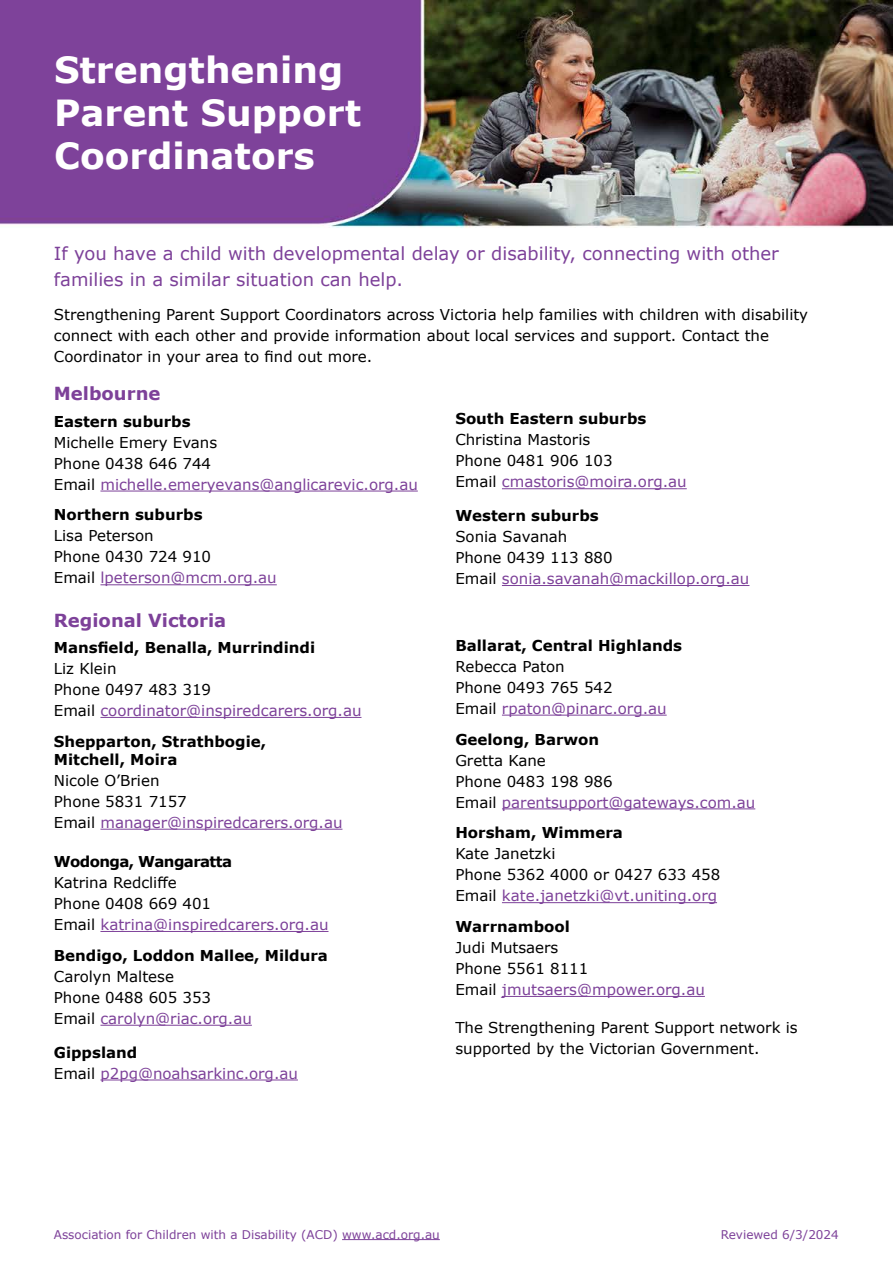
<style>
.page{position:relative;width:893px;height:1263px;background:#fff}
.page>*{position:absolute;margin:0;border:0;box-sizing:border-box;transform-origin:0 0}
.t1{font:700 36px/43.2px "Verdana";color:#fff}
.Body_text_lead_in{font:18px/25.5px "Verdana";color:#7d4199}
.t2{font:700 18px "Verdana";color:#7d4199}
.Body_text{font:15px/21px "Verdana";color:#000}
.Body_text-2{font:15px "Verdana";color:#7d4199}
.t3{font:700 15px/18px "Verdana";color:#000}
.Body_text_lead_in-2{font:15px/21px "Verdana";color:#000}
.t4{font:700 15px/21px "Verdana";letter-spacing:-.04em;color:#000}
.t5{font:12px "Verdana";color:#7d4199}
.s1{color:#000}
.s2{font-weight:400}
.s3{color:#7d4199}
</style>
<div class="page">
<img style="left:0;top:0;width:893px;height:1241px">
<hr style="left:342px;top:1239px;width:98px;height:1px;background:#7d4199">
<hr style="left:100px;top:717px;width:261px;height:1px;background:#7d4199">
<hr style="left:100px;top:829px;width:242px;height:1px;background:#7d4199">
<hr style="left:100px;top:931px;width:228px;height:1px;background:#7d4199">
<hr style="left:100px;top:1025px;width:152px;height:1px;background:#7d4199">
<hr style="left:100px;top:1079px;width:198px;height:1px;background:#7d4199">
<hr style="left:502px;top:715px;width:165px;height:1px;background:#7d4199">
<hr style="left:502px;top:808px;width:253px;height:1px;background:#7d4199">
<hr style="left:502px;top:902px;width:215px;height:1px;background:#7d4199">
<hr style="left:502px;top:996px;width:203px;height:1px;background:#7d4199">
<hr style="left:100px;top:491px;width:318px;height:1px;background:#7d4199">
<hr style="left:100px;top:584px;width:177px;height:1px;background:#7d4199">
<hr style="left:502px;top:488px;width:185px;height:1px;background:#7d4199">
<hr style="left:502px;top:585px;width:247px;height:1px;background:#7d4199">
<h1 class="t1" style="left:54px;top:47px;width:309px">Strengthening<br>Parent Support<br>Coordinators</h1>
<p class="Body_text_lead_in" style="left:54px;top:241px;width:726px">If you have a child with developmental delay or disability, connecting with other families in a similar situation can help.</p>
<p class="Body_text_lead_in-2" style="left:54px;top:303px;width:756px">Strengthening Parent Support Coordinators across Victoria help families with children with disability connect with each other and provide information about local services and support. Contact the<br>Coordinator in your area to find out more.</p>
<h2 class="t2" style="left:54px;top:381px;width:108px">Melbourne</h2>
<h4 class="t3" style="left:54px;top:412px;width:138px">Eastern suburbs</h4>
<p class="Body_text" style="left:54px;top:432px;width:165px">Michelle Emery Evans</p>
<p class="Body_text" style="left:54px;top:453px;width:159px">Phone 0438 646 744</p>
<p class="Body_text-2" style="left:54px;top:474px;width:365px"><span class="s1">Email</span> michelle.emeryevans@anglicarevic.org.au</p>
<h4 class="t3" style="left:54px;top:506px;width:150px">Northern suburbs</h4>
<p class="Body_text" style="left:54px;top:525px;width:101px">Lisa Peterson</p>
<p class="Body_text" style="left:54px;top:546px;width:159px">Phone 0430 724 910</p>
<p class="Body_text-2" style="left:54px;top:568px;width:224px"><span class="s1">Email</span> lpeterson@mcm.org.au</p>
<h2 class="t2" style="left:54px;top:607px;width:174px">Regional Victoria</h2>
<h4 class="t3" style="left:54px;top:638px;width:263px">Mansfield, Benalla, Murrindindi</h4>
<p class="Body_text" style="left:54px;top:658px;width:64px">Liz Klein</p>
<p class="Body_text" style="left:54px;top:679px;width:159px">Phone 0497 483 319</p>
<p class="Body_text-2" style="left:54px;top:700px;width:309px"><span class="s1">Email</span> coordinator@inspiredcarers.org.au</p>
<h4 class="t3" style="left:54px;top:732px;width:214px">Shepparton, Strathbogie,<br>Mitchell, Moira</h4>
<p class="Body_text" style="left:54px;top:770px;width:107px">Nicole O’Brien</p>
<p class="Body_text" style="left:54px;top:791px;width:134px">Phone 5831 7157</p>
<p class="Body_text-2" style="left:54px;top:812px;width:290px"><span class="s1">Email</span> manager@inspiredcarers.org.au</p>
<h4 class="t4" style="left:54px;top:851px;width:180px">Wodonga, Wangaratta<br><span class="s2">Katrina Redcliffe</span></h4>
<p class="Body_text" style="left:54px;top:893px;width:159px">Phone 0408 669 401</p>
<p class="Body_text-2" style="left:54px;top:914px;width:276px"><span class="s1">Email</span> katrina@inspiredcarers.org.au</p>
<h4 class="t3" style="left:54px;top:946px;width:276px">Bendigo, Loddon Mallee, Mildura</h4>
<p class="Body_text" style="left:54px;top:966px;width:122px">Carolyn Maltese</p>
<p class="Body_text" style="left:54px;top:987px;width:159px">Phone 0488 605 353</p>
<p class="Body_text-2" style="left:54px;top:1008px;width:200px"><span class="s1">Email</span> carolyn@riac.org.au</p>
<h4 class="t3" style="left:54px;top:1043px;width:85px">Gippsland</h4>
<p class="Body_text-2" style="left:54px;top:1063px;width:246px"><span class="s1">Email</span> p2pg@noahsarkinc.org.au</p>
<h4 class="t3" style="left:455px;top:410px;width:193px">South Eastern suburbs</h4>
<p class="Body_text" style="left:455px;top:429px;width:136px">Christina Mastoris</p>
<p class="Body_text" style="left:455px;top:450px;width:159px">Phone 0481 906 103</p>
<p class="Body_text-2" style="left:455px;top:472px;width:233px"><span class="s1">Email</span> cmastoris@moira.org.au</p>
<h4 class="t3" style="left:455px;top:506px;width:145px">Western suburbs</h4>
<p class="Body_text" style="left:455px;top:526px;width:296px">Sonia Savanah<br>Phone 0439 113 880<br>Email <span class="s3">sonia.savanah@mackillop.org.au</span></p>
<h4 class="t3" style="left:455px;top:636px;width:228px">Ballarat, Central Highlands</h4>
<p class="Body_text" style="left:455px;top:656px;width:111px">Rebecca Paton</p>
<p class="Body_text" style="left:455px;top:677px;width:159px">Phone 0493 765 542</p>
<p class="Body_text-2" style="left:455px;top:698px;width:213px"><span class="s1">Email</span> rpaton@pinarc.org.au</p>
<h4 class="t3" style="left:455px;top:730px;width:145px">Geelong, Barwon</h4>
<p class="Body_text" style="left:455px;top:749px;width:92px">Gretta Kane</p>
<p class="Body_text" style="left:455px;top:770px;width:159px">Phone 0483 198 986</p>
<p class="Body_text-2" style="left:455px;top:792px;width:301px"><span class="s1">Email</span> parentsupport@gateways.com.au</p>
<h4 class="t3" style="left:455px;top:823px;width:169px">Horsham, Wimmera</h4>
<p class="Body_text" style="left:455px;top:843px;width:102px">Kate Janetzki</p>
<p class="Body_text" style="left:455px;top:864px;width:266px">Phone 5362 4000 or 0427 633 458</p>
<p class="Body_text-2" style="left:455px;top:885px;width:263px"><span class="s1">Email</span> kate.janetzki@vt.uniting.org</p>
<h4 class="t3" style="left:455px;top:917px;width:116px">Warrnambool</h4>
<p class="Body_text" style="left:455px;top:937px;width:105px">Judi Mutsaers</p>
<p class="Body_text" style="left:455px;top:958px;width:134px">Phone 5561 8111</p>
<p class="Body_text-2" style="left:455px;top:979px;width:251px"><span class="s1">Email</span> jmutsaers@mpower.org.au</p>
<p class="Body_text" style="left:455px;top:1017px;width:344px">The Strengthening Parent Support network is supported by the Victorian Government.</p>
<p class="t5" style="left:54px;top:1226px;width:387px">Association for Children with a Disability (ACD) www.acd.org.au</p>
<p class="t5" style="left:721px;top:1226px;width:120px">Reviewed 6/3/2024</p>
</div>
